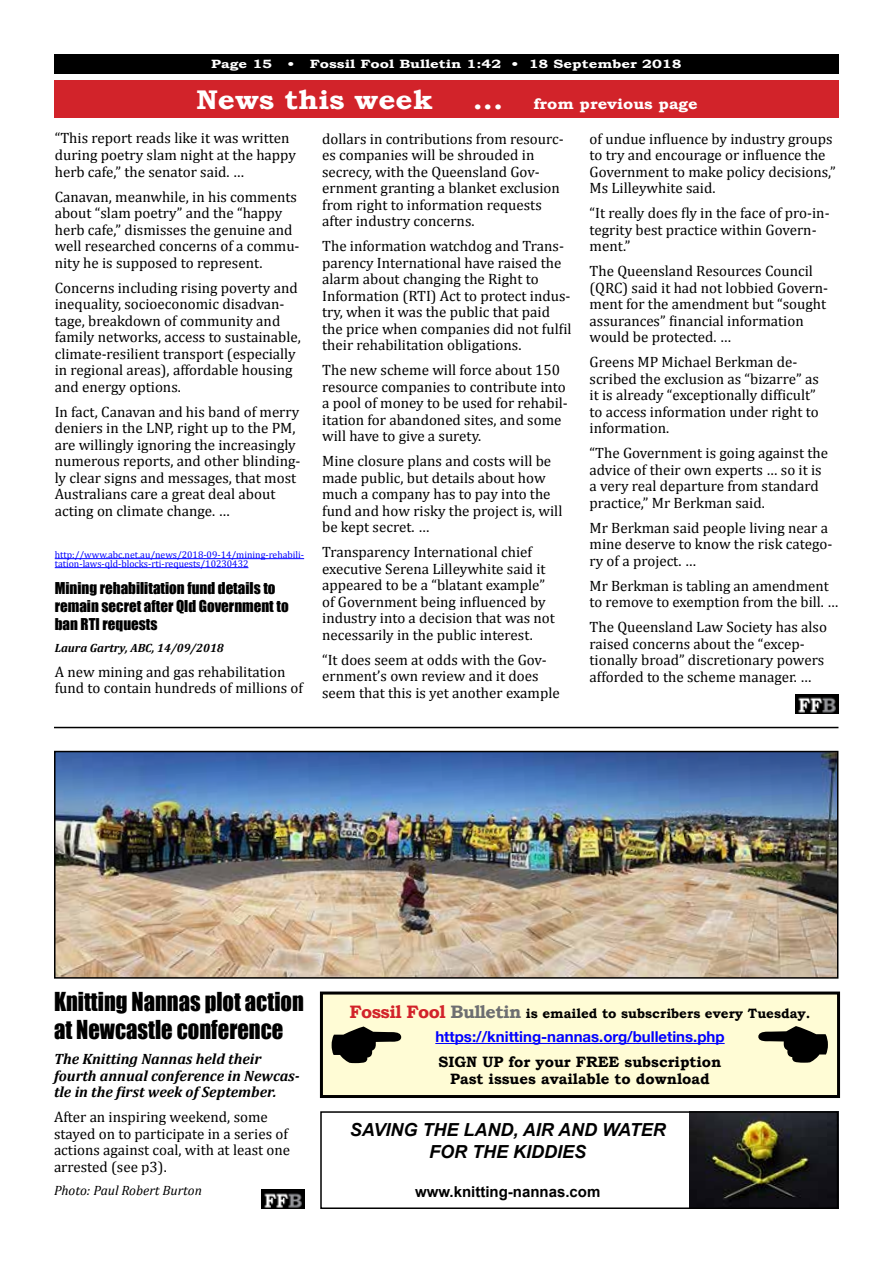
<style>
.page{position:relative;width:893px;height:1263px;background:#fff}
.page>*{position:absolute;margin:0;border:0;box-sizing:border-box;transform-origin:0 0}
.t1{font:700 27px "Bookman Old Style";color:#fff;scale:1.1 1}
.t2{font:24px/28.8px "Impact";color:#000;scale:.94 1}
.t3{font:italic 700 18px/21.6px "Arial";color:#000;text-align:center}
.t4{font:15px/16.5px "Cambria";color:#000}
.t5{font:italic 700 15px/16.5px "Cambria";color:#000}
.t6{font:15px/18px "Impact";color:#000}
.t7{font:700 15px/16.5px "Bookman Old Style";color:#000;text-align:center}
.t8{font:700 15px "Helvetica Neue";color:#00f}
.t9{font:700 15px "Arial";color:#000}
.t10{font:700 15px "Bookman Old Style";color:#fff;scale:1.1 1}
.t11{font:700 13.5px "Bookman Old Style";color:#000}
.t12{font:italic 13.5px "Cambria";color:#000}
.t13{font:700 12px "Bookman Old Style";color:#fff;scale:1.25 1}
.t14{font:italic 700 12px "Cambria";color:#000}
.t15{font:9.75px/9px "Cambria";color:#00f}
.s1{font-size:27px}
.s2{font-size:18px;color:#d2232a}
.s3{font-size:18px;color:#6d6e71}
</style>
<div class="page">
<div style="left:54px;top:54px;width:785px;height:20px;background:#000"></div>
<hr style="left:55px;top:558px;width:249px;height:1px;background:#00f">
<hr style="left:55px;top:567px;width:193px;height:1px;background:#00f">
<div style="left:55px;top:81px;width:784px;height:37px;background:#d2232a"></div>
<img style="left:689px;top:1114px;width:146px;height:92px">
<div style="left:320px;top:1111px;width:518px;height:98px;border:2px solid #000"></div>
<div style="left:321px;top:993px;width:517px;height:103px;background:#fffcd5"></div>
<hr style="left:435px;top:1043px;width:290px;height:1px;background:#00f">
<div style="left:320px;top:991px;width:520px;height:107px;border:3px solid #000"></div>
<img style="left:796px;top:694px;width:42px;height:20px">
<img style="left:57px;top:754px;width:778px;height:222px">
<div style="left:54px;top:751px;width:784px;height:228px;border:2px solid #000"></div>
<hr style="left:54px;top:727px;width:784px;height:1px;background:#000">
<img style="left:261px;top:1189px;width:43px;height:20px">
<p class="t13" style="left:211px;top:57px;width:50px">Page 15</p>
<p class="t13" style="left:287px;top:57px;width:317px">• Fossil Fool Bulletin 1:42 • 18 September 2018</p>
<h1 class="t1" style="left:196px;top:84px;width:216px">News this week</h1>
<p class="t10" style="left:473px;top:95px;width:206px"><span class="s1">...</span> from previous page</p>
<p class="t4" style="left:55px;top:130px;width:243px">“This report reads like it was written during poetry slam night at the happy herb cafe,” the senator said. …</p>
<p class="t4" style="left:55px;top:188px;width:246px">Canavan, meanwhile, in his comments about “slam poetry” and the “happy herb cafe,” dismisses the genuine and well researched concerns of a commu&shy;nity he is supposed to represent.</p>
<p class="t4" style="left:55px;top:279px;width:248px">Concerns including rising poverty and inequality, socioeconomic disadvan&shy;tage, breakdown of community and family networks, access to sustainable, climate-resilient transport (especially in regional areas), affordable housing and energy options.</p>
<p class="t4" style="left:55px;top:403px;width:247px">In fact, Canavan and his band of merry deniers in the LNP, right up to the PM, are willingly ignoring the increasingly numerous reports, and other blinding&shy;ly clear signs and messages, that most Australians care a great deal about acting on climate change. …</p>
<p class="t15" style="left:55px;top:550px;width:251px">http://www.abc.net.au/news/2018-09-14/mining-rehabili&shy;tation-laws-qld-blocks-rti-requests/10230432</p>
<p class="t6" style="left:55px;top:578px;width:235px">Mining rehabilitation fund details to remain secret after Qld Government to ban RTI requests</p>
<p class="t14" style="left:55px;top:640px;width:171px">Laura Gartry, ABC, 14/09/2018</p>
<p class="t4" style="left:55px;top:663px;width:250px">A new mining and gas rehabilitation fund to contain hundreds of millions of</p>
<p class="t4" style="left:322px;top:130px;width:243px">dollars in contributions from resourc&shy;es companies will be shrouded in secrecy, with the Queensland Gov&shy;ernment granting a blanket exclusion from right to information requests after industry concerns.</p>
<p class="t4" style="left:322px;top:238px;width:251px">The information watchdog and Trans&shy;parency International have raised the alarm about changing the Right to Information (RTI) Act to protect indus&shy;try, when it was the public that paid the price when companies did not fulfil their rehabilitation obligations.</p>
<p class="t4" style="left:322px;top:362px;width:247px">The new scheme will force about 150 resource companies to contribute into a pool of money to be used for rehabil&shy;itation for abandoned sites, and some will have to give a surety.</p>
<p class="t4" style="left:322px;top:453px;width:242px">Mine closure plans and costs will be made public, but details about how much a company has to pay into the fund and how risky the project is, will be kept secret. …</p>
<p class="t4" style="left:322px;top:544px;width:234px">Transparency International chief executive Serena Lilleywhite said it appeared to be a “blatant example” of Government being influenced by industry into a decision that was not necessarily in the public interest.</p>
<p class="t4" style="left:322px;top:651px;width:239px">“It does seem at odds with the Gov&shy;ernment’s own review and it does seem that this is yet another example</p>
<p class="t4" style="left:590px;top:130px;width:248px">of undue influence by industry groups to try and encourage or influence the Government to make policy decisions,” Ms Lilleywhite said.</p>
<p class="t4" style="left:590px;top:205px;width:242px">“It really does fly in the face of pro-in&shy;tegrity best practice within Govern&shy;ment.”</p>
<p class="t4" style="left:590px;top:263px;width:240px">The Queensland Resources Council (QRC) said it had not lobbied Govern&shy;ment for the amendment but “sought assurances” financial information would be protected. …</p>
<p class="t4" style="left:590px;top:354px;width:231px">Greens MP Michael Berkman de&shy;scribed the exclusion as “bizarre” as it is already “exceptionally difficult” to access information under right to information.</p>
<p class="t4" style="left:590px;top:445px;width:240px">“The Government is going against the advice of their own experts … so it is a very real departure from standard practice,” Mr Berkman said.</p>
<p class="t4" style="left:590px;top:519px;width:244px">Mr Berkman said people living near a mine deserve to know the risk catego&shy;ry of a project. …</p>
<p class="t4" style="left:590px;top:577px;width:250px">Mr Berkman is tabling an amendment to remove to exemption from the bill. …</p>
<p class="t4" style="left:590px;top:619px;width:239px">The Queensland Law Society has also raised concerns about the “excep&shy;tionally broad” discretionary powers afforded to the scheme manager. …</p>
<h2 class="t2" style="left:54px;top:986px;width:267px">Knitting Nannas plot action at Newcastle conference</h2>
<p class="t5" style="left:54px;top:1050px;width:247px">The Knitting Nannas held their fourth annual conference in Newcas&shy;tle in the first week of September.</p>
<p class="t4" style="left:54px;top:1109px;width:238px">After an inspiring weekend, some stayed on to participate in a series of actions against coal, with at least one arrested (see p3).</p>
<p class="t12" style="left:54px;top:1182px;width:149px">Photo: Paul Robert Burton</p>
<p class="t11" style="left:349px;top:1006px;width:463px"><span class="s2">Fossil Fool</span> <span class="s3">Bulletin</span> is emailed to subscribers every Tuesday.</p>
<p class="t8" style="left:435px;top:1025px;width:291px">https://knitting-nannas.org/bulletins.php</p>
<p class="t7" style="left:438px;top:1054px;width:284px">SIGN UP for your FREE subscription<br>Past issues available to download</p>
<p class="t3" style="left:350px;top:1120px;width:317px">SAVING THE LAND, AIR AND WATER<br>FOR THE KIDDIES</p>
<p class="t9" style="left:415px;top:1182px;width:187px">www.knitting-nannas.com</p>
</div>
